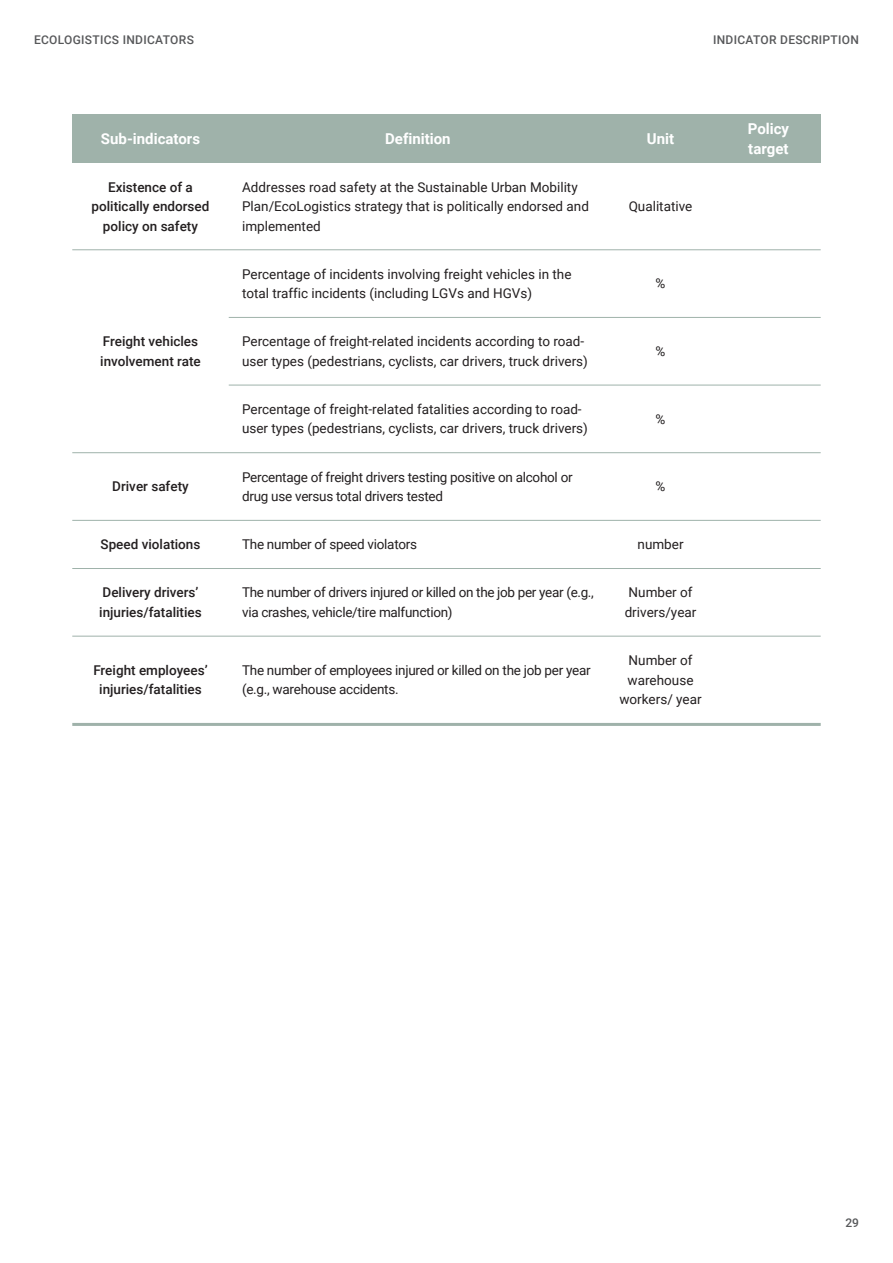
<style>
.page{position:relative;width:893px;height:1263px;background:#fff}
.page>*{position:absolute;margin:0;border:0;box-sizing:border-box;transform-origin:0 0}
.t1{font:700 15px "Roboto";color:#fff}
.表格無項目{font:13.5px/19.5px "Roboto";color:#231f20}
.表格無項目-2{font:13.5px/19.5px "Roboto";letter-spacing:-.02em;color:#231f20}
.t2{font:500 13.5px/19.5px "Roboto";color:#231f20;text-align:center}
.表格無項目-3{font:13.5px/19.5px "Roboto";letter-spacing:-.025em;color:#231f20}
.t3{font:500 12px "Roboto";letter-spacing:.025em;color:#57585a}
</style>
<div class="page">
<hr style="left:72px;top:249px;width:749px;height:1px;background:#9fb2aa">
<hr style="left:72px;top:452px;width:749px;height:1px;background:#9fb2aa">
<hr style="left:72px;top:520px;width:749px;height:1px;background:#9fb2aa">
<hr style="left:72px;top:568px;width:749px;height:1px;background:#9fb2aa">
<hr style="left:72px;top:636px;width:749px;height:1px;background:#9fb2aa">
<hr style="left:229px;top:317px;width:592px;height:1px;background:#9fb2aa">
<hr style="left:229px;top:385px;width:592px;height:1px;background:#9fb2aa">
<hr style="left:72px;top:723px;width:749px;height:3px;background:#9fb2aa">
<div style="left:72px;top:115px;width:157px;height:48px;background:#9fb2aa"></div>
<div style="left:229px;top:115px;width:378px;height:48px;background:#9fb2aa"></div>
<div style="left:607px;top:115px;width:107px;height:48px;background:#9fb2aa"></div>
<div style="left:714px;top:115px;width:107px;height:48px;background:#9fb2aa"></div>
<p class="t3" style="left:34px;top:32px;width:161px">ECOLOGISTICS INDICATORS</p>
<p class="t3" style="left:713px;top:32px;width:147px">INDICATOR DESCRIPTION</p>
<p class="t1" style="left:101px;top:128px;width:101px">Sub-indicators</p>
<p class="t1" style="left:385px;top:128px;width:67px">Definition</p>
<p class="t2" style="left:92px;top:176px;width:119px">Existence of a politically endorsed policy on safety</p>
<p class="t2" style="left:100px;top:331px;width:102px;text-align:left">Freight vehicles involvement rate</p>
<p class="t2" style="left:112px;top:476px;width:78px">Driver safety</p>
<p class="t2" style="left:101px;top:534px;width:101px">Speed violations</p>
<p class="t2" style="left:99px;top:582px;width:104px;text-align:left">Delivery drivers’ injuries/fatalities</p>
<p class="t2" style="left:93px;top:660px;width:116px">Freight employees’ injuries/fatalities</p>
<p class="表格無項目" style="left:242px;top:176px;width:348px">Addresses road safety at the Sustainable Urban Mobility<br>Plan/EcoLogistics strategy that is politically endorsed and implemented</p>
<p class="表格無項目" style="left:242px;top:264px;width:331px">Percentage of incidents involving freight vehicles in the total traffic incidents (including LGVs and HGVs)</p>
<p class="表格無項目" style="left:242px;top:331px;width:347px">Percentage of freight-related incidents according to road&shy;user types (pedestrians, cyclists, car drivers, truck drivers)</p>
<p class="表格無項目" style="left:242px;top:399px;width:347px">Percentage of freight-related fatalities according to road&shy;user types (pedestrians, cyclists, car drivers, truck drivers)</p>
<p class="表格無項目-2" style="left:242px;top:466px;width:332px">Percentage of freight drivers testing positive on alcohol or drug use versus total drivers tested</p>
<p class="表格無項目-2" style="left:242px;top:534px;width:176px">The number of speed violators</p>
<p class="表格無項目-3" style="left:242px;top:582px;width:353px">The number of drivers injured or killed on the job per year (e.g., via crashes, vehicle/tire malfunction)</p>
<p class="表格無項目-2" style="left:242px;top:660px;width:350px">The number of employees injured or killed on the job per year (e.g., warehouse accidents.</p>
<p class="t1" style="left:647px;top:128px;width:29px">Unit</p>
<p class="表格無項目" style="left:629px;top:196px;width:65px">Qualitative</p>
<p class="表格無項目" style="left:656px;top:273px;width:11px">%</p>
<p class="表格無項目" style="left:656px;top:341px;width:11px">%</p>
<p class="表格無項目" style="left:656px;top:409px;width:11px">%</p>
<p class="表格無項目" style="left:656px;top:476px;width:11px">%</p>
<p class="表格無項目" style="left:637px;top:534px;width:48px">number</p>
<p class="表格無項目" style="left:625px;top:582px;width:73px">Number of drivers/year</p>
<p class="表格無項目" style="left:619px;top:650px;width:84px;text-align:center">Number of warehouse workers/ year</p>
<p class="t1" style="left:748px;top:119px;width:43px">Policy</p>
<p class="t1" style="left:748px;top:138px;width:42px">target</p>
<p class="t3" style="left:845px;top:1214px;width:15px">29</p>
</div>
